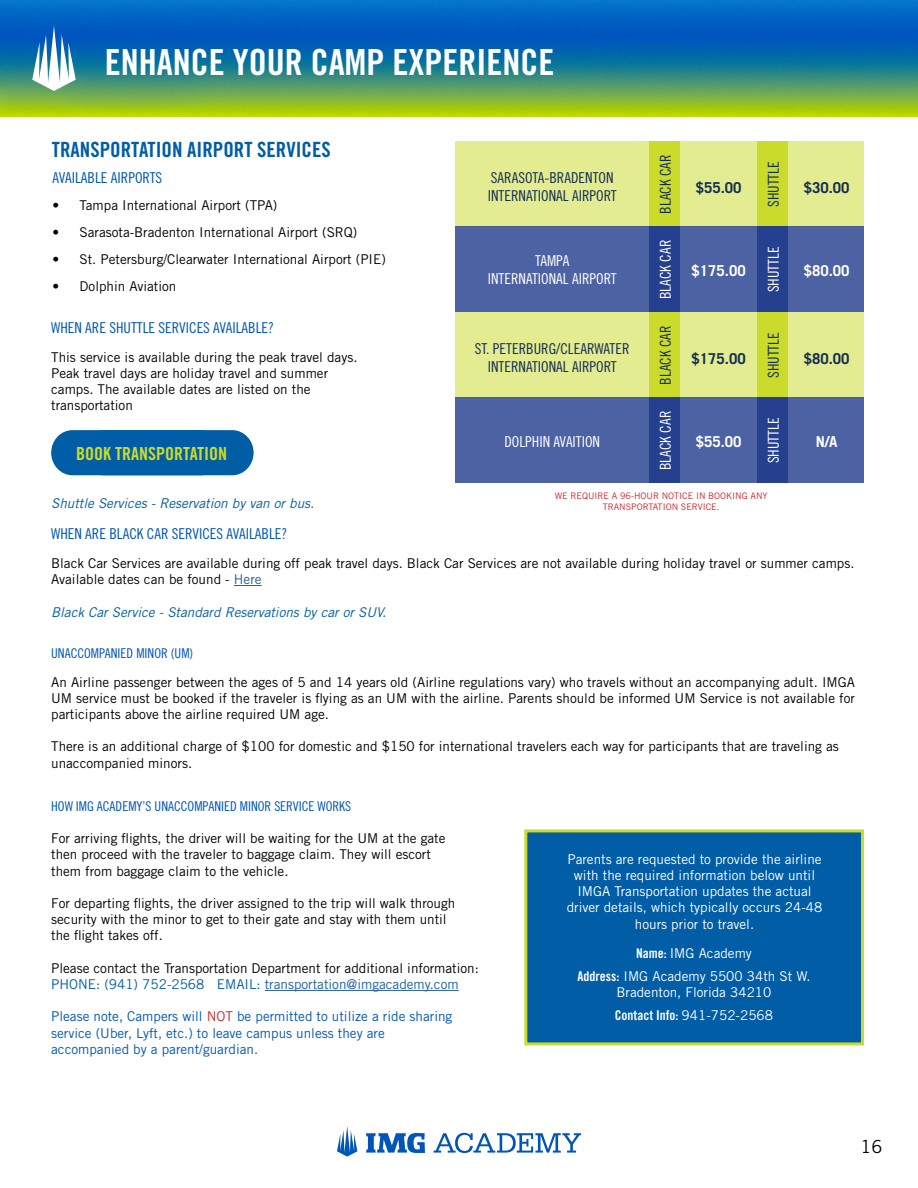
<style>
.page{position:relative;width:918px;height:1188px;background:#fff}
.page>*{position:absolute;margin:0;border:0;box-sizing:border-box;transform-origin:0 0}
.t1{font:36px "Trade Gothic LT Std Bd Cn 20";color:#fff}
.t2{font:21px "Trade Gothic LT Std Bd Cn 20";color:#005da6}
.t3{font:18px "Trade Gothic LT Std Bd Cn 20";color:#cbdb2c}
.t4{font:18px "Trade Gothic LT Std";color:#000}
.t5{font:15px/18px "Trade Gothic LT Std Cn 18";color:#132e53}
.t6{font:15px "Trade Gothic LT Std Cn 18";color:#0055b8}
.t7{font:15px/18px "Trade Gothic LT Std Cn 18";color:#fff;text-align:center}
.t8{font:700 15px "Trade Gothic LT Std";color:#132e53}
.t9{font:700 15px "Trade Gothic LT Std";color:#fff}
.t10{font:13.5px/16.2px "Trade Gothic LT Std";color:#000}
.t11{font:13.5px/16.2px "Trade Gothic LT Std";color:#fff;text-align:center}
.t12{font:13.5px/16.2px "Trade Gothic LT Std";color:#0055b8}
.t13{font:italic 13.5px "Trade Gothic LT Std";color:#005da6}
.t14{font:13.5px "Trade Gothic LT Std Cn 18";color:#0055b8}
.t15{font:13.5px "Trade Gothic LT Std Bd Cn 20";color:#fff}
.t16{font:9px/10.8px "Trade Gothic LT Std";color:#d2232a;text-align:center}
.s1{color:#215e9e}
.s2{color:#005da6}
.s3{color:#d2232a}
.s4{font-family:"Trade Gothic LT Std Bd Cn 20"}
.s5{font-family:"Trade Gothic LT Std"}
</style>
<div class="page">
<img style="left:0;top:0;width:918px;height:117px">
<svg style="left:337px;top:1126px;width:244px;height:31px"></svg>
<svg style="left:32px;top:26px;width:44px;height:65px"></svg>
<div style="left:51px;top:430px;width:171px;height:45px;background:#005da6;border-radius:22px"></div>
<div style="left:83px;top:430px;width:171px;height:45px;background:#005da6;border-radius:22px"></div>
<svg style="left:234px;top:585px;width:28px;height:1px"></svg>
<hr style="left:265px;top:990px;width:194px;height:1px;background:#215e9e">
<div style="left:524px;top:829px;width:340px;height:216px;background:#005da6;border:3px solid #cbdb2c"></div>
<div style="left:455px;top:141px;width:409px;height:86px;background:#e4ec91"></div>
<div style="left:455px;top:312px;width:409px;height:86px;background:#e4ec91"></div>
<div style="left:455px;top:227px;width:409px;height:85px;background:#4c62a3"></div>
<div style="left:455px;top:398px;width:409px;height:85px;background:#4c62a3"></div>
<div style="left:649px;top:141px;width:31px;height:86px;background:#cbdb2c"></div>
<div style="left:649px;top:312px;width:31px;height:86px;background:#cbdb2c"></div>
<div style="left:757px;top:141px;width:31px;height:86px;background:#cbdb2c"></div>
<div style="left:757px;top:312px;width:31px;height:86px;background:#cbdb2c"></div>
<div style="left:649px;top:227px;width:31px;height:85px;background:#25408f"></div>
<div style="left:649px;top:398px;width:31px;height:85px;background:#25408f"></div>
<div style="left:757px;top:227px;width:31px;height:85px;background:#25408f"></div>
<div style="left:757px;top:398px;width:31px;height:85px;background:#25408f"></div>
<h1 class="t1" style="left:105px;top:41px;width:451px">ENHANCE YOUR CAMP EXPERIENCE</h1>
<h2 class="t2" style="left:52px;top:136px;width:280px">TRANSPORTATION AIRPORT SERVICES</h2>
<p class="t6" style="left:53px;top:169px;width:111px">AVAILABLE AIRPORTS</p>
<p class="t10" style="left:53px;top:197px;width:226px">• Tampa International Airport (TPA)</p>
<p class="t10" style="left:53px;top:224px;width:306px">• Sarasota-Bradenton International Airport (SRQ)</p>
<p class="t10" style="left:53px;top:251px;width:335px">• St. Petersburg/Clearwater International Airport (PIE)</p>
<p class="t10" style="left:53px;top:278px;width:125px">• Dolphin Aviation</p>
<p class="t6" style="left:51px;top:319px;width:224px">WHEN ARE SHUTTLE SERVICES AVAILABLE?</p>
<p class="t10" style="left:51px;top:349px;width:308px">This service is available during the peak travel days.<br>Peak travel days are holiday travel and summer camps. The available dates are listed on the transportation</p>
<h3 class="t3" style="left:76px;top:443px;width:152px">BOOK TRANSPORTATION</h3>
<p class="t13" style="left:51px;top:495px;width:265px">Shuttle Services - Reservation by van or bus.</p>
<p class="t5" style="left:488px;top:169px;width:131px">SARASOTA-BRADENTON<br>INTERNATIONAL AIRPORT</p>
<p class="t7" style="left:488px;top:251px;width:131px">TAMPA<br>INTERNATIONAL AIRPORT</p>
<p class="t5" style="left:475px;top:340px;width:156px;text-align:center">ST. PETERBURG/CLEARWATER<br>INTERNATIONAL AIRPORT</p>
<p class="t7" style="left:504px;top:432px;width:97px">DOLPHIN AVAITION</p>
<p class="t5" style="left:656px;top:214px;width:61px;rotate:-90deg">BLACK CAR</p>
<p class="t7" style="left:656px;top:299px;width:61px;rotate:-90deg">BLACK CAR</p>
<p class="t5" style="left:656px;top:385px;width:61px;rotate:-90deg">BLACK CAR</p>
<p class="t7" style="left:656px;top:470px;width:61px;rotate:-90deg">BLACK CAR</p>
<p class="t8" style="left:696px;top:179px;width:47px">$55.00</p>
<p class="t9" style="left:692px;top:261px;width:56px">$175.00</p>
<p class="t8" style="left:692px;top:350px;width:56px">$175.00</p>
<p class="t9" style="left:696px;top:432px;width:47px">$55.00</p>
<p class="t5" style="left:764px;top:207px;width:47px;rotate:-90deg">SHUTTLE</p>
<p class="t7" style="left:764px;top:292px;width:47px;rotate:-90deg">SHUTTLE</p>
<p class="t5" style="left:764px;top:378px;width:47px;rotate:-90deg">SHUTTLE</p>
<p class="t7" style="left:764px;top:463px;width:47px;rotate:-90deg">SHUTTLE</p>
<p class="t16" style="left:555px;top:490px;width:214px">WE REQUIRE A 96-HOUR NOTICE IN BOOKING ANY<br>TRANSPORTATION SERVICE.</p>
<p class="t8" style="left:804px;top:179px;width:47px">$30.00</p>
<p class="t9" style="left:804px;top:261px;width:47px">$80.00</p>
<p class="t8" style="left:804px;top:350px;width:47px">$80.00</p>
<p class="t9" style="left:816px;top:432px;width:23px">N/A</p>
<p class="t6" style="left:51px;top:525px;width:238px">WHEN ARE BLACK CAR SERVICES AVAILABLE?</p>
<p class="t10" style="left:51px;top:555px;width:805px">Black Car Services are available during off peak travel days. Black Car Services are not available during holiday travel or summer camps.<br>Available dates can be found - <span class="s1">Here</span></p>
<p class="t13" style="left:51px;top:604px;width:337px">Black Car Service - Standard Reservations by car or SUV.</p>
<p class="t14" style="left:51px;top:645px;width:144px">UNACCOMPANIED MINOR (UM)</p>
<p class="t10" style="left:51px;top:674px;width:805px;text-align:justify">An Airline passenger between the ages of 5 and 14 years old (Airline regulations vary) who travels without an accompanying adult. IMGA UM service must be booked if the traveler is flying as an UM with the airline. Parents should be informed UM Service is not available for participants above the airline required UM age.</p>
<p class="t10" style="left:51px;top:738px;width:789px">There is an additional charge of $100 for domestic and $150 for international travelers each way for participants that are traveling as unaccompanied minors.</p>
<p class="t14" style="left:51px;top:798px;width:302px">HOW IMG ACADEMY’S UNACCOMPANIED MINOR SERVICE WORKS</p>
<p class="t10" style="left:51px;top:830px;width:396px">For arriving flights, the driver will be waiting for the UM at the gate then proceed with the traveler to baggage claim. They will escort them from baggage claim to the vehicle.</p>
<p class="t10" style="left:51px;top:895px;width:406px">For departing flights, the driver assigned to the trip will walk through security with the minor to get to their gate and stay with them until the flight takes off.</p>
<p class="t10" style="left:51px;top:960px;width:429px">Please contact the Transportation Department for additional information:<br><span class="s2">PHONE: (941) 752-2568 EMAIL:</span> <span class="s1">transportation@imgacademy.com</span></p>
<p class="t12" style="left:51px;top:1008px;width:403px">Please note, Campers will <span class="s3">NOT</span> be permitted to utilize a ride sharing service (Uber, Lyft, etc.) to leave campus unless they are accompanied by a parent/guardian.</p>
<p class="t11" style="left:567px;top:851px;width:257px">Parents are requested to provide the airline with the required information below until IMGA Transportation updates the actual driver details, which typically occurs 24-48 hours prior to travel.</p>
<p class="t11" style="left:577px;top:942px;width:235px;line-height:22.5px"><span class="s4">Name:</span> IMG Academy<br><span class="s4">Address:</span> IMG Academy 5500 34th St W.</p>
<p class="t11" style="left:617px;top:984px;width:156px">Bradenton, Florida 34210</p>
<p class="t15" style="left:615px;top:1007px;width:160px">Contact Info: <span class="s5">941-752-2568</span></p>
<h3 class="t4" style="left:861px;top:1136px;width:23px">16</h3>
</div>
